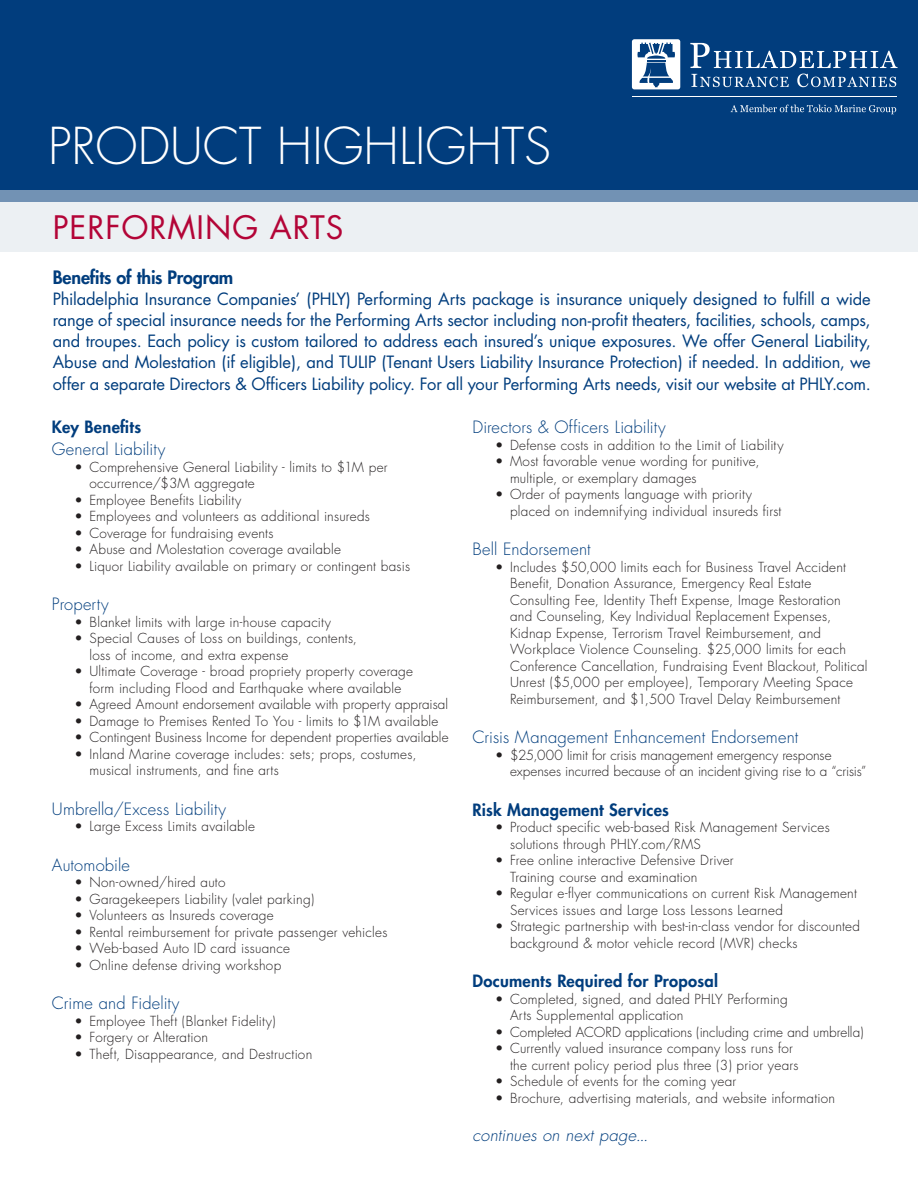
<style>
.page{position:relative;width:918px;height:1188px;background:#fff}
.page>*{position:absolute;margin:0;border:0;box-sizing:border-box;transform-origin:0 0}
.t1{font:300 49.5px "Futura";color:#fff}
.t2{font:31.5px "Futura";letter-spacing:.03em;color:#b30437}
.t3{font:800 18px "Futura";letter-spacing:-.01em;color:#013d7d}
.t4{font:16.5px/21.1px "Futura";letter-spacing:-.01em;color:#013d7d;text-align:justify}
.t5{font:300 16.5px "Futura";letter-spacing:.01em;color:#013d7d}
.t6{font:800 16.5px "Futura";letter-spacing:.02em;color:#013d7d}
.t7{font:italic 300 16.5px "Futura";letter-spacing:.015em;color:#013d7d}
.t8{font:300 13.5px/16.5px "Futura";letter-spacing:.015em;color:#231f20}
.t9{font:300 13.5px/16.5px "Futura";letter-spacing:-.005em;color:#231f20}
</style>
<div class="page">
<div style="left:0;top:0;width:918px;height:202px;background:#013d7d"></div>
<svg style="left:0;top:190px;width:918px;height:62px;background:#d4dde6"></svg>
<div style="left:632px;top:39px;width:48px;height:50px;background:#fff;border-radius:3px"></div>
<svg style="left:690px;top:43px;width:208px;height:25px"></svg>
<svg style="left:691px;top:74px;width:98px;height:13px"></svg>
<svg style="left:797px;top:74px;width:99px;height:13px"></svg>
<svg style="left:637px;top:43px;width:38px;height:44px"></svg>
<hr style="left:633px;top:96px;width:264px;height:1px;background:#fff">
<svg style="left:731px;top:105px;width:165px;height:9px"></svg>
<h1 class="t1" style="left:48px;top:116px;width:505px">PRODUCT HIGHLIGHTS</h1>
<p class="t2" style="left:53px;top:208px;width:292px">PERFORMING ARTS</p>
<p class="t3" style="left:53px;top:266px;width:182px">Benefits of this Program</p>
<p class="t4" style="left:53px;top:289px;width:819px">Philadelphia Insurance Companies’ (PHLY) Performing Arts package is insurance uniquely designed to fulfill a wide range of special insurance needs for the Performing Arts sector including non-profit theaters, facilities, schools, camps, and troupes. Each policy is custom tailored to address each insured’s unique exposures. We offer General Liability, Abuse and Molestation (if eligible), and TULIP (Tenant Users Liability Insurance Protection) if needed. In addition, we offer a separate Directors &amp; Officers Liability policy. For all your Performing Arts needs, visit our website at PHLY.com.</p>
<p class="t6" style="left:52px;top:417px;width:91px">Key Benefits</p>
<p class="t5" style="left:52px;top:439px;width:115px">General Liability</p>
<p class="t8" style="left:89px;top:459px;width:300px;text-indent:-15px">• Comprehensive General Liability - limits to $1M per occurrence/$3M aggregate</p>
<p class="t8" style="left:74px;top:492px;width:169px">• Employee Benefits Liability</p>
<p class="t8" style="left:74px;top:508px;width:297px">• Employees and volunteers as additional insureds</p>
<p class="t8" style="left:74px;top:525px;width:201px">• Coverage for fundraising events</p>
<p class="t8" style="left:74px;top:541px;width:268px">• Abuse and Molestation coverage available</p>
<p class="t8" style="left:74px;top:558px;width:337px">• Liquor Liability available on primary or contingent basis</p>
<p class="t5" style="left:52px;top:594px;width:58px">Property</p>
<p class="t8" style="left:74px;top:614px;width:258px">• Blanket limits with large in-house capacity</p>
<p class="t8" style="left:89px;top:630px;width:269px;text-indent:-15px">• Special Causes of Loss on buildings, contents, loss of income, and extra expense</p>
<p class="t8" style="left:74px;top:663px;width:340px;text-align:center">• Ultimate Coverage - broad propriety property coverage form including Flood and Earthquake where available</p>
<p class="t8" style="left:74px;top:696px;width:375px">• Agreed Amount endorsement available with property appraisal</p>
<p class="t8" style="left:74px;top:713px;width:366px">• Damage to Premises Rented To You - limits to $1M available</p>
<p class="t8" style="left:74px;top:729px;width:376px">• Contingent Business Income for dependent properties available</p>
<p class="t8" style="left:89px;top:746px;width:329px;text-indent:-15px">• Inland Marine coverage includes: sets; props, costumes, musical instruments, and fine arts</p>
<p class="t5" style="left:52px;top:799px;width:176px">Umbrella/Excess Liability</p>
<p class="t8" style="left:74px;top:819px;width:182px">• Large Excess Limits available</p>
<p class="t5" style="left:52px;top:855px;width:80px">Automobile</p>
<p class="t8" style="left:74px;top:875px;width:153px">• Non-owned/hired auto</p>
<p class="t8" style="left:74px;top:891px;width:242px">• Garagekeepers Liability (valet parking)</p>
<p class="t8" style="left:74px;top:908px;width:201px">• Volunteers as Insureds coverage</p>
<p class="t8" style="left:74px;top:924px;width:315px">• Rental reimbursement for private passenger vehicles</p>
<p class="t8" style="left:74px;top:941px;width:217px">• Web-based Auto ID card issuance</p>
<p class="t8" style="left:74px;top:957px;width:208px">• Online defense driving workshop</p>
<p class="t5" style="left:52px;top:993px;width:129px">Crime and Fidelity</p>
<p class="t8" style="left:74px;top:1013px;width:203px">• Employee Theft (Blanket Fidelity)</p>
<p class="t8" style="left:74px;top:1030px;width:135px">• Forgery or Alteration</p>
<p class="t8" style="left:74px;top:1046px;width:239px">• Theft, Disappearance, and Destruction</p>
<p class="t5" style="left:472px;top:417px;width:195px">Directors &amp; Officers Liability</p>
<p class="t8" style="left:495px;top:437px;width:290px">• Defense costs in addition to the Limit of Liability</p>
<p class="t8" style="left:510px;top:453px;width:251px;text-indent:-15px">• Most favorable venue wording for punitive, multiple, or exemplary damages</p>
<p class="t8" style="left:510px;top:486px;width:273px;text-indent:-15px">• Order of payments language with priority placed on indemnifying individual insureds first</p>
<p class="t5" style="left:472px;top:539px;width:120px">Bell Endorsement</p>
<p class="t8" style="left:510px;top:559px;width:359px;text-indent:-15px">• Includes $50,000 limits each for Business Travel Accident Benefit, Donation Assurance, Emergency Real Estate Consulting Fee, Identity Theft Expense, Image Restoration<br>and Counseling, Key Individual Replacement Expenses, Kidnap Expense, Terrorism Travel Reimbursement, and Workplace Violence Counseling. $25,000 limits for each Conference Cancellation, Fundraising Event Blackout, Political Unrest ($5,000 per employee), Temporary Meeting Space Reimbursement, and $1,500 Travel Delay Reimbursement</p>
<p class="t5" style="left:472px;top:727px;width:327px">Crisis Management Enhancement Endorsement</p>
<p class="t9" style="left:510px;top:747px;width:358px;text-indent:-15px">• $25,000 limit for crisis management emergency response expenses incurred because of an incident giving rise to a “crisis”</p>
<p class="t6" style="left:472px;top:799px;width:198px">Risk Management Services</p>
<p class="t8" style="left:510px;top:820px;width:321px;text-indent:-15px">• Product specific web-based Risk Management Services solutions through PHLY.com/RMS</p>
<p class="t8" style="left:510px;top:853px;width:225px;text-indent:-15px">• Free online interactive Defensive Driver<br>Training course and examination</p>
<p class="t8" style="left:510px;top:886px;width:348px;text-indent:-15px">• Regular e-flyer communications on current Risk Management<br>Services issues and Large Loss Lessons Learned</p>
<p class="t8" style="left:510px;top:919px;width:352px;text-indent:-15px">• Strategic partnership with best-in-class vendor for discounted background &amp; motor vehicle record (MVR) checks</p>
<p class="t6" style="left:472px;top:971px;width:247px">Documents Required for Proposal</p>
<p class="t8" style="left:510px;top:991px;width:279px;text-indent:-15px">• Completed, signed, and dated PHLY Performing<br>Arts Supplemental application</p>
<p class="t9" style="left:495px;top:1024px;width:370px">• Completed ACORD applications (including crime and umbrella)</p>
<p class="t8" style="left:510px;top:1041px;width:290px;text-indent:-15px">• Currently valued insurance company loss runs for the current policy period plus three (3) prior years</p>
<p class="t8" style="left:495px;top:1074px;width:243px">• Schedule of events for the coming year</p>
<p class="t8" style="left:495px;top:1090px;width:342px">• Brochure, advertising materials, and website information</p>
<p class="t7" style="left:472px;top:1125px;width:177px">continues on next page...</p>
</div>
